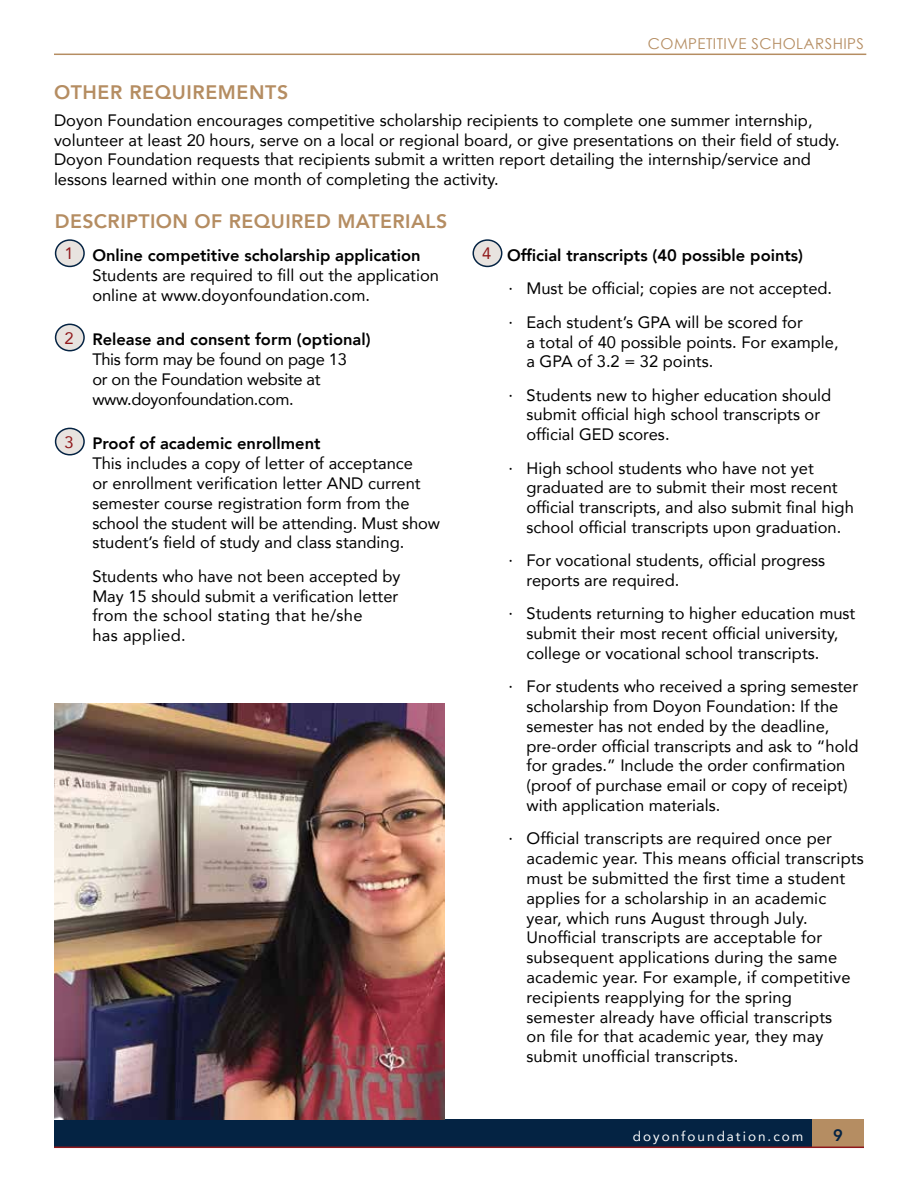
<style>
.page{position:relative;width:918px;height:1188px;background:#fff}
.page>*{position:absolute;margin:0;border:0;box-sizing:border-box;transform-origin:0 0}
.t1{font:800 19.5px "Avenir";letter-spacing:.02em;color:#b58d62}
.t2{font:16.5px/19.8px "Avenir";color:#000}
.t3{font:16.5px/19.8px "Avenir";letter-spacing:-.02em;color:#000}
.t4{font:800 16.5px "Avenir";color:#042343}
.t5{font:15px "Century Gothic";letter-spacing:.03em;color:#b58d62}
.t6{font:13.5px "Avenir";letter-spacing:.15em;color:#fff}
.s1{color:#90181b}
.s2{font-weight:800}
</style>
<div class="page">
<div style="left:54px;top:1119px;width:758px;height:28px;background:#042343"></div>
<div style="left:812px;top:1119px;width:52px;height:28px;background:#b58d62"></div>
<hr style="left:54px;top:1147px;width:810px;height:1px;background:#90181b">
<img style="left:54px;top:704px;width:391px;height:415px">
<hr style="left:54px;top:54px;width:812px;height:1px;background:#b58d62">
<div style="left:56px;top:240px;width:28px;height:26px;background:#e8e3df;border-radius:50%"></div>
<div style="left:55px;top:239px;width:30px;height:28px;border:2px solid #042343;border-radius:50%"></div>
<div style="left:56px;top:324px;width:28px;height:27px;background:#e8e3df;border-radius:50%"></div>
<div style="left:55px;top:324px;width:30px;height:27px;border:2px solid #042343;border-radius:50%"></div>
<div style="left:56px;top:428px;width:28px;height:27px;background:#e8e3df;border-radius:50%"></div>
<div style="left:55px;top:428px;width:30px;height:27px;border:2px solid #042343;border-radius:50%"></div>
<div style="left:473px;top:240px;width:29px;height:26px;background:#e8e3df;border-radius:50%"></div>
<div style="left:472px;top:239px;width:30px;height:28px;border:2px solid #042343;border-radius:50%"></div>
<p class="t5" style="left:648px;top:35px;width:218px">COMPETITIVE SCHOLARSHIPS</p>
<p class="t1" style="left:54px;top:77px;width:236px">OTHER REQUIREMENTS</p>
<p class="t2" style="left:54px;top:110px;width:787px">Doyon Foundation encourages competitive scholarship recipients to complete one summer internship, volunteer at least 20 hours, serve on a local or regional board, or give presentations on their field of study.<br>Doyon Foundation requests that recipients submit a written report detailing the internship/service and lessons learned within one month of completing the activity.</p>
<p class="t1" style="left:55px;top:207px;width:394px">DESCRIPTION OF REQUIRED MATERIALS</p>
<p class="t2" style="left:92px;top:245px;width:348px;text-indent:-28px"><span class="s1">1</span> <span class="s2">Online competitive scholarship application<br></span>Students are required to fill out the application online at www.doyonfoundation.com.</p>
<p class="t3" style="left:92px;top:329px;width:280px;text-indent:-28px"><span class="s1">2</span> <span class="s2">Release and consent form (optional)<br></span>This form may be found on page 13<br>or on the Foundation website at www.doyonfoundation.com.</p>
<p class="t2" style="left:92px;top:433px;width:349px;text-indent:-28px"><span class="s1">3</span> <span class="s2">Proof of academic enrollment<br></span>This includes a copy of letter of acceptance<br>or enrollment verification letter AND current semester course registration form from the school the student will be attending. Must show student’s field of study and class standing.</p>
<p class="t2" style="left:92px;top:566px;width:310px">Students who have not been accepted by<br>May 15 should submit a verification letter from the school stating that he/she<br>has applied.</p>
<p class="t2" style="left:508px;top:238px;width:325px;line-height:33.3px;text-indent:-26px"><span class="s1">4</span> <span class="s2">Official transcripts (40 possible points)<br></span>· Must be official; copies are not accepted. · Each student’s GPA will be scored for</p>
<p class="t2" style="left:526px;top:331px;width:314px">a total of 40 possible points. For example, a GPA of 3.2 = 32 points.</p>
<p class="t2" style="left:526px;top:385px;width:306px;text-indent:-18px">· Students new to higher education should submit official high school transcripts or official GED scores.</p>
<p class="t2" style="left:526px;top:457px;width:329px;text-indent:-18px">· High school students who have not yet graduated are to submit their most recent official transcripts, and also submit final high school official transcripts upon graduation.</p>
<p class="t2" style="left:526px;top:550px;width:300px;text-indent:-18px">· For vocational students, official progress reports are required.</p>
<p class="t2" style="left:526px;top:603px;width:330px;text-indent:-18px">· Students returning to higher education must submit their most recent official university, college or vocational school transcripts.</p>
<p class="t2" style="left:526px;top:676px;width:334px;text-indent:-18px">· For students who received a spring semester scholarship from Doyon Foundation: If the semester has not ended by the deadline, pre-order official transcripts and ask to “hold for grades.” Include the order confirmation (proof of purchase email or copy of receipt) with application materials.</p>
<p class="t2" style="left:526px;top:828px;width:339px;text-indent:-18px">· Official transcripts are required once per academic year. This means official transcripts must be submitted the first time a student applies for a scholarship in an academic year, which runs August through July.<br>Unofficial transcripts are acceptable for subsequent applications during the same academic year. For example, if competitive recipients reapplying for the spring semester already have official transcripts<br>on file for that academic year, they may submit unofficial transcripts.</p>
<p class="t6" style="left:633px;top:1125px;width:172px">doyonfoundation.com</p>
<p class="t4" style="left:833px;top:1122px;width:11px">9</p>
</div>
